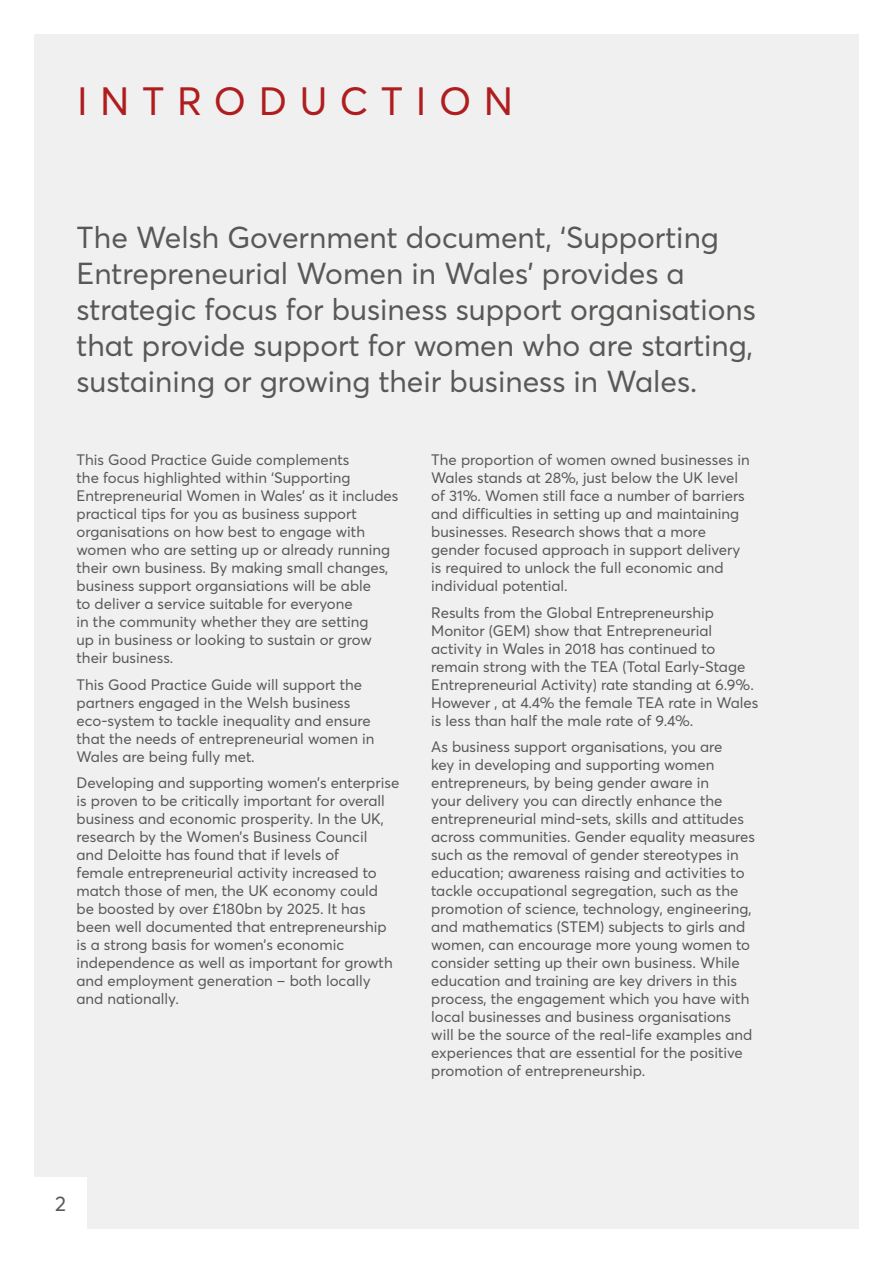
<style>
.page{position:relative;width:893px;height:1263px;background:#fff}
.page>*{position:absolute;margin:0;border:0;box-sizing:border-box;transform-origin:0 0}
.t1{font:39px "Averta";letter-spacing:.325em;color:#af1d1f}
.t2{font:30px/36px "Averta";color:#585857}
.t3{font:21px "Averta";color:#585857}
.t4{font:15px/18px "Averta";color:#585857}
</style>
<div class="page">
<div style="left:34px;top:34px;width:825px;height:1195px;background:#eff0ef"></div>
<div style="left:0;top:1177px;width:87px;height:86px;background:#fff"></div>
<p class="t1" style="left:77px;top:74px;width:438px">INTRODUCTION</p>
<p class="t2" style="left:77px;top:219px;width:681px">The Welsh Government document, ‘Supporting Entrepreneurial Women in Wales’ provides a strategic focus for business support organisations that provide support for women who are starting, sustaining or growing their business in Wales.</p>
<p class="t4" style="left:77px;top:450px;width:323px">This Good Practice Guide complements<br>the focus highlighted within ‘Supporting Entrepreneurial Women in Wales’ as it includes practical tips for you as business support organisations on how best to engage with women who are setting up or already running their own business. By making small changes, business support organsiations will be able<br>to deliver a service suitable for everyone<br>in the community whether they are setting<br>up in business or looking to sustain or grow their business.</p>
<p class="t4" style="left:77px;top:675px;width:299px">This Good Practice Guide will support the partners engaged in the Welsh business eco‑system to tackle inequality and ensure that the needs of entrepreneurial women in Wales are being fully met.</p>
<p class="t4" style="left:77px;top:773px;width:324px">Developing and supporting women’s enterprise is proven to be critically important for overall business and economic prosperity. In the UK, research by the Women’s Business Council<br>and Deloitte has found that if levels of<br>female entrepreneurial activity increased to match those of men, the UK economy could be boosted by over £180bn by 2025. It has been well documented that entrepreneurship is a strong basis for women’s economic independence as well as important for growth and employment generation – both locally and nationally.</p>
<p class="t4" style="left:431px;top:450px;width:320px">The proportion of women owned businesses in Wales stands at 28%, just below the UK level of 31%. Women still face a number of barriers and difficulties in setting up and maintaining businesses. Research shows that a more gender focused approach in support delivery is required to unlock the full economic and individual potential.</p>
<p class="t4" style="left:431px;top:603px;width:329px">Results from the Global Entrepreneurship Monitor (GEM) show that Entrepreneurial activity in Wales in 2018 has continued to remain strong with the TEA (Total Early-Stage Entrepreneurial Activity) rate standing at 6.9%.<br>However , at 4.4% the female TEA rate in Wales is less than half the male rate of 9.4%.</p>
<p class="t4" style="left:431px;top:737px;width:325px">As business support organisations, you are<br>key in developing and supporting women entrepreneurs, by being gender aware in<br>your delivery you can directly enhance the entrepreneurial mind-sets, skills and attitudes across communities. Gender equality measures such as the removal of gender stereotypes in education; awareness raising and activities to tackle occupational segregation, such as the promotion of science, technology, engineering, and mathematics (STEM) subjects to girls and women, can encourage more young women to consider setting up their own business. While education and training are key drivers in this process, the engagement which you have with local businesses and business organisations will be the source of the real-life examples and experiences that are essential for the positive promotion of entrepreneurship.</p>
<p class="t3" style="left:55px;top:1189px;width:12px">2</p>
</div>
